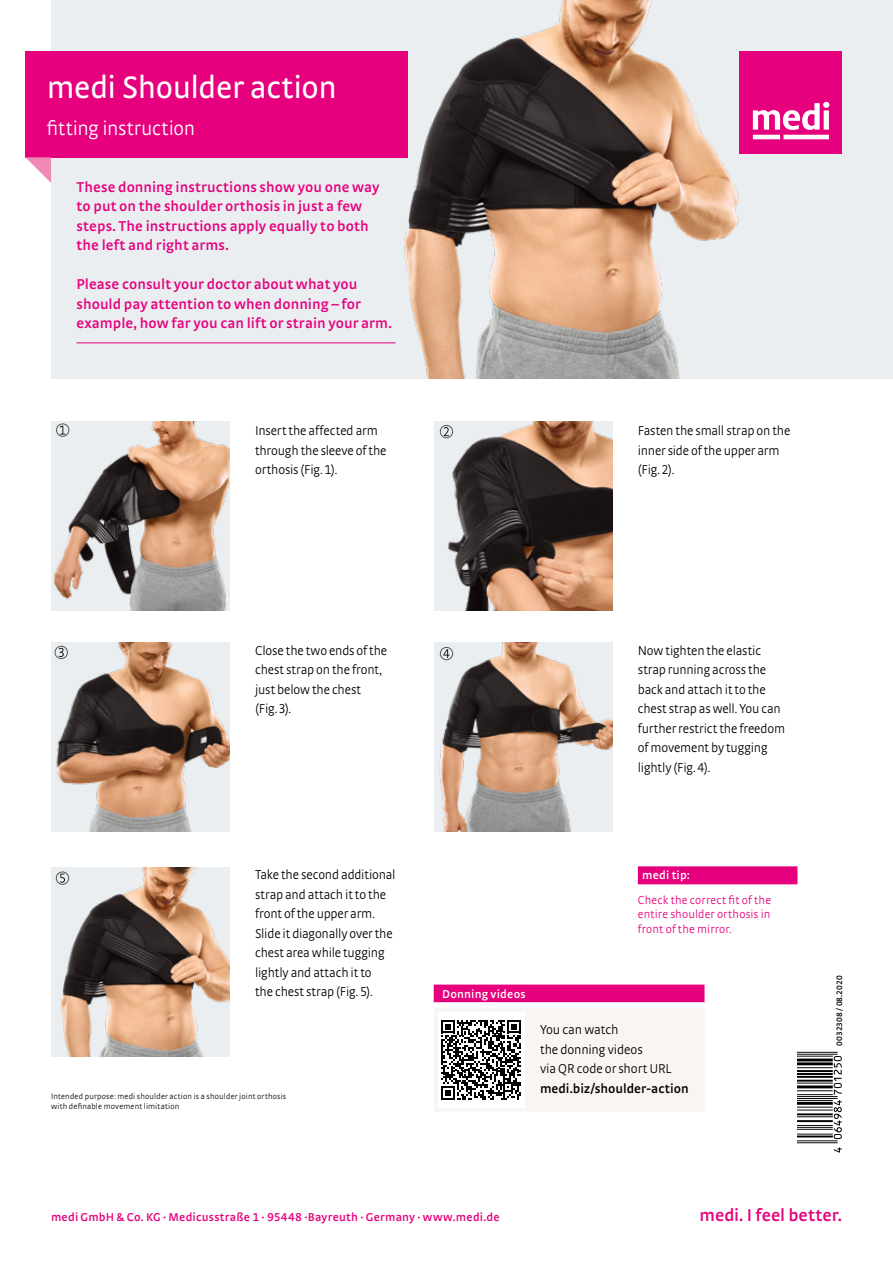
<style>
.page{position:relative;width:893px;height:1263px;background:#fff}
.page>*{position:absolute;margin:0;border:0;box-sizing:border-box;transform-origin:0 0}
.t1{font:32.7px "medi Strada Pro";letter-spacing:-.015em;color:#fff}
.t2{font:300 20.7px "medi Strada Pro";letter-spacing:-.01em;color:#fff}
.t3{font:600 18px "medi Strada Pro";color:#e6007d}
.t4{font:600 15px/19.5px "medi Strada Pro";letter-spacing:.005em;color:#e6007d}
.t5{font:300 13.5px/19.5px "medi Strada Pro";letter-spacing:-.015em;color:#000}
.t6{font:600 13.5px "medi Strada Pro";letter-spacing:-.005em;color:#000}
.t7{font:300 12px/14.7px "medi Strada Pro";letter-spacing:.01em;color:#e6007d;text-align:justify}
.t8{font:600 12px "medi Strada Pro";letter-spacing:.015em;color:#e6007d}
.t9{font:600 12px "medi Strada Pro";letter-spacing:.015em;color:#fff}
.t10{font:300 8.25px/9.8px "medi Strada Pro";letter-spacing:.02em;color:#000}
.t11{font:600 8.25px "medi Strada Pro";color:#000}
</style>
<div class="page">
<div style="left:51px;top:0;width:842px;height:378px;background:#eaeef1"></div>
<img style="left:370px;top:0;width:427px;height:378px">
<div style="left:740px;top:51px;width:102px;height:102px;background:#e6007d"></div>
<svg style="left:753px;top:102px;width:76px;height:37px"></svg>
<div style="left:26px;top:51px;width:382px;height:106px;background:#e6007d"></div>
<svg style="left:26px;top:157px;width:25px;height:26px"></svg>
<hr style="left:77px;top:343px;width:318px;height:1px;background:#e6007d">
<svg style="left:434px;top:984px;width:270px;height:128px"></svg>
<img style="left:51px;top:421px;width:179px;height:189px">
<img style="left:51px;top:642px;width:179px;height:189px">
<img style="left:51px;top:867px;width:179px;height:189px">
<img style="left:434px;top:421px;width:178px;height:189px">
<img style="left:434px;top:642px;width:178px;height:189px">
<div style="left:638px;top:866px;width:159px;height:18px;background:#e6007d"></div>
<svg style="left:797px;top:1051px;width:45px;height:101px"></svg>
<svg style="left:60px;top:426px;width:6px;height:8px"></svg>
<div style="left:56px;top:424px;width:13px;height:12px;border:1px solid #575756;border-radius:50%"></div>
<svg style="left:444px;top:427px;width:5px;height:9px"></svg>
<div style="left:440px;top:425px;width:13px;height:13px;border:1px solid #575756;border-radius:50%"></div>
<svg style="left:443px;top:649px;width:7px;height:9px"></svg>
<div style="left:440px;top:647px;width:13px;height:13px;border:1px solid #575756;border-radius:50%"></div>
<svg style="left:59px;top:648px;width:5px;height:9px"></svg>
<div style="left:55px;top:646px;width:13px;height:13px;border:1px solid #575756;border-radius:50%"></div>
<div style="left:56px;top:872px;width:13px;height:12px;border:1px solid #575756;border-radius:50%"></div>
<svg style="left:60px;top:874px;width:5px;height:9px"></svg>
<h1 class="t1" style="left:47px;top:67px;width:292px">medi Shoulder action</h1>
<h2 class="t2" style="left:47px;top:116px;width:150px">fitting instruction</h2>
<p class="t4" style="left:77px;top:176px;width:304px">These donning instructions show you one way to put on the shoulder orthosis in just a few steps. The instructions apply equally to both the left and right arms.</p>
<p class="t4" style="left:77px;top:274px;width:317px">Please consult your doctor about what you should pay attention to when donning – for example, how far you can lift or strain your arm.</p>
<p class="t5" style="left:255px;top:421px;width:133px">Insert the affected arm through the sleeve of the orthosis (Fig. 1).</p>
<p class="t5" style="left:638px;top:421px;width:154px">Fasten the small strap on the inner side of the upper arm (Fig. 2).</p>
<p class="t5" style="left:255px;top:640px;width:134px">Close the two ends of the chest strap on the front, just below the chest<br>(Fig. 3).</p>
<p class="t5" style="left:255px;top:865px;width:142px">Take the second additional strap and attach it to the front of the upper arm.<br>Slide it diagonally over the chest area while tugging lightly and attach it to<br>the chest strap (Fig. 5).</p>
<p class="t10" style="left:51px;top:1091px;width:237px">Intended purpose: medi shoulder action is a shoulder joint orthosis with definable movement limitation</p>
<p class="t5" style="left:638px;top:640px;width:149px">Now tighten the elastic strap running across the back and attach it to the chest strap as well. You can further restrict the freedom of movement by tugging lightly (Fig. 4).</p>
<p class="t9" style="left:642px;top:867px;width:50px">medi tip:</p>
<p class="t7" style="left:638px;top:892px;width:135px">Check the correct fit of the entire shoulder orthosis in front of the mirror.</p>
<p class="t9" style="left:442px;top:986px;width:85px">Donning videos</p>
<p class="t5" style="left:540px;top:1019px;width:133px">You can watch<br>the donning videos<br>via QR code or short URL</p>
<p class="t6" style="left:540px;top:1079px;width:150px">medi.biz/shoulder-action</p>
<p class="t11" style="left:834px;top:1045px;width:72px;rotate:-90deg">0032308 / 08.2020</p>
<p class="t8" style="left:51px;top:1209px;width:450px">medi GmbH &amp; Co. KG · Medicusstraße 1 · 95448 ·Bayreuth · Germany · www.medi.de</p>
<h3 class="t3" style="left:700px;top:1203px;width:144px">medi. I feel better.</h3>
</div>
